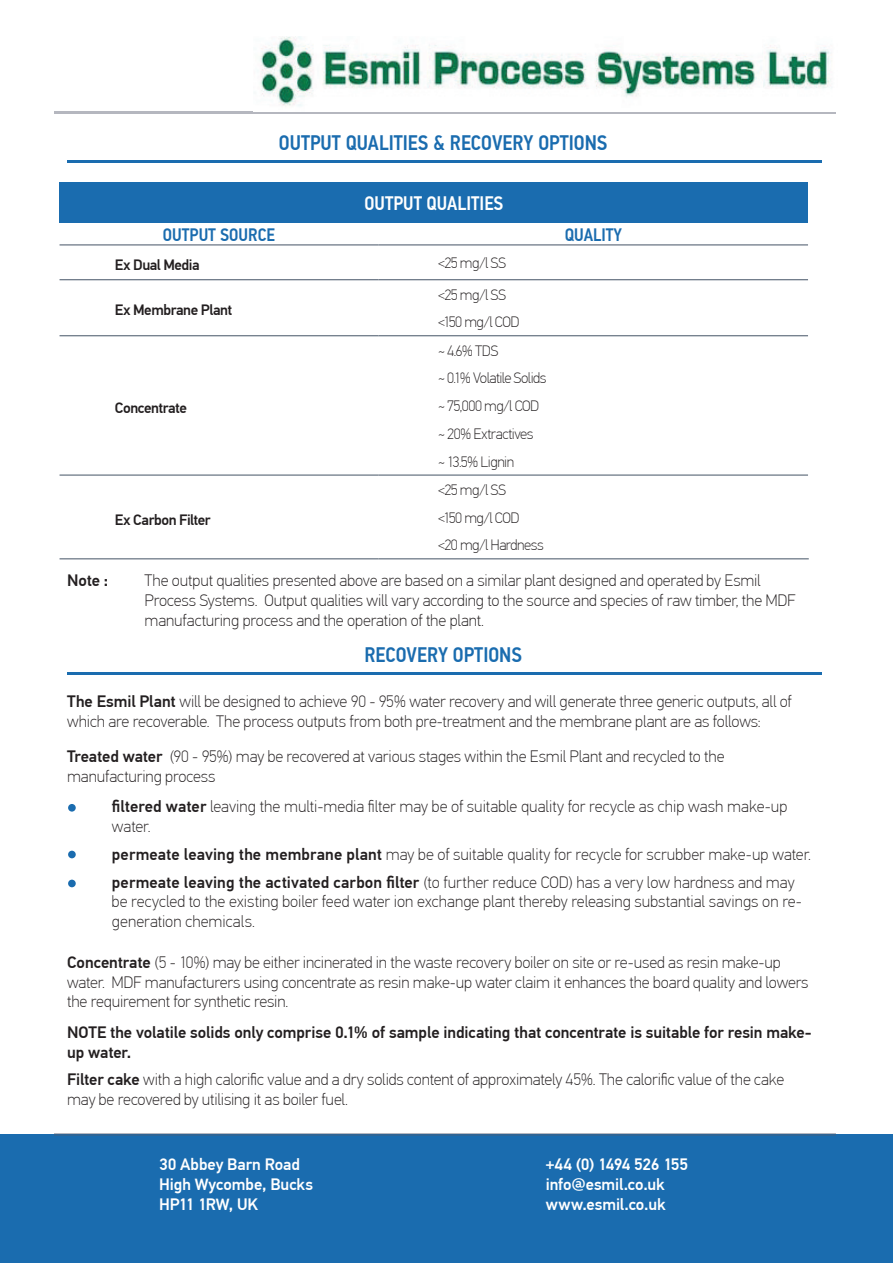
<style>
.page{position:relative;width:893px;height:1263px;background:#fff}
.page>*{position:absolute;margin:0;border:0;box-sizing:border-box;transform-origin:0 0}
.t1{font:500 21px "PF Din Text Cond Pro";color:#1a6caf}
.t2{font:500 19.5px "PF Din Text Cond Pro";color:#fff}
.t3{font:500 18px "PF Din Text Cond Pro";color:#1a6caf}
.t4{font:100 16.5px/19.8px "PF Din Text Pro";letter-spacing:-.005em;color:#231f20}
.t5{font:500 16.5px/19.8px "PF Din Text Pro";letter-spacing:-.005em;color:#231f20}
.t6{font:500 16.5px/19.8px "PF Din Text Pro";letter-spacing:-.005em;color:#fff}
.t7{font:100 15px/27.8px "PF Din Text Pro";letter-spacing:-.035em;color:#231f20}
.t8{font:500 15px "PF Din Text Pro";letter-spacing:-.03em;color:#231f20}
.s1{font-weight:500}
</style>
<div class="page">
<div style="left:1px;top:1134px;width:892px;height:129px;background:#1a6caf"></div>
<div style="left:60px;top:183px;width:748px;height:40px;background:#1a6caf"></div>
<hr style="left:60px;top:245px;width:318px;height:1px;background:#445365">
<hr style="left:378px;top:245px;width:430px;height:1px;background:#445365">
<hr style="left:60px;top:279px;width:318px;height:1px;background:#445365">
<hr style="left:378px;top:279px;width:430px;height:1px;background:#445365">
<hr style="left:60px;top:335px;width:318px;height:1px;background:#445365">
<hr style="left:378px;top:335px;width:430px;height:1px;background:#445365">
<hr style="left:60px;top:475px;width:318px;height:1px;background:#445365">
<hr style="left:378px;top:475px;width:430px;height:1px;background:#445365">
<hr style="left:60px;top:558px;width:318px;height:1px;background:#445365">
<hr style="left:378px;top:558px;width:431px;height:1px;background:#445365">
<hr style="left:54px;top:112px;width:781px;height:2px;background:#b5b7bf">
<hr style="left:54px;top:1133px;width:781px;height:1px;background:#b5b7bf">
<hr style="left:54px;top:1134px;width:781px;height:2px;background:#2e6596">
<img style="left:260px;top:36px;width:572px;height:70px">
<hr style="left:67px;top:160px;width:754px;height:3px;background:#1a6caf">
<hr style="left:67px;top:672px;width:754px;height:3px;background:#1a6caf">
<div style="left:68px;top:804px;width:8px;height:8px;background:#1a6caf;border-radius:50%"></div>
<div style="left:68px;top:851px;width:8px;height:7px;background:#1a6caf;border-radius:50%"></div>
<div style="left:68px;top:880px;width:8px;height:7px;background:#1a6caf;border-radius:50%"></div>
<p class="t1" style="left:279px;top:130px;width:330px">OUTPUT QUALITIES &amp; RECOVERY OPTIONS</p>
<p class="t2" style="left:365px;top:192px;width:140px">OUTPUT QUALITIES</p>
<p class="t3" style="left:163px;top:224px;width:114px">OUTPUT SOURCE</p>
<p class="t3" style="left:565px;top:224px;width:59px">QUALITY</p>
<p class="t8" style="left:115px;top:256px;width:86px">Ex Dual Media</p>
<p class="t7" style="left:438px;top:249px;width:70px">&lt;25 mg/l SS</p>
<p class="t8" style="left:115px;top:301px;width:119px">Ex Membrane Plant</p>
<p class="t7" style="left:438px;top:281px;width:83px">&lt;25 mg/l SS &lt;150 mg/l COD</p>
<p class="t8" style="left:115px;top:399px;width:74px">Concentrate</p>
<p class="t8" style="left:115px;top:510px;width:97px">Ex Carbon Filter</p>
<p class="t7" style="left:438px;top:337px;width:110px">~ 4.6% TDS<br>~ 0.1% Volatile Solids ~ 75,000 mg/l COD ~ 20% Extractives<br>~ 13.5% Lignin</p>
<p class="t7" style="left:438px;top:476px;width:107px">&lt;25 mg/l SS<br>&lt;150 mg/l COD<br>&lt;20 mg/l Hardness</p>
<p class="t5" style="left:67px;top:571px;width:43px">Note :</p>
<p class="t4" style="left:145px;top:571px;width:652px">The output qualities presented above are based on a similar plant designed and operated by Esmil<br>Process Systems. Output qualities will vary according to the source and species of raw timber, the MDF manufacturing process and the operation of the plant.</p>
<p class="t1" style="left:364px;top:642px;width:159px">RECOVERY OPTIONS</p>
<p class="t4" style="left:67px;top:692px;width:726px"><span class="s1">The Esmil Plant</span> will be designed to achieve 90 - 95% water recovery and will generate three generic outputs, all of which are recoverable. The process outputs from both pre-treatment and the membrane plant are as follows:</p>
<p class="t4" style="left:67px;top:747px;width:659px"><span class="s1">Treated water</span> (90 - 95%) may be recovered at various stages within the Esmil Plant and recycled to the manufacturing process</p>
<p class="t4" style="left:112px;top:797px;width:677px"><span class="s1">filtered water</span> leaving the multi-media filter may be of suitable quality for recycle as chip wash make-up water.</p>
<p class="t4" style="left:112px;top:840px;width:700px;line-height:28px"><span class="s1">permeate leaving the membrane plant</span> may be of suitable quality for recycle for scrubber make-up water. <span class="s1">permeate leaving the activated carbon filter</span> (to further reduce COD) has a very low hardness and may</p>
<p class="t4" style="left:112px;top:892px;width:691px">be recycled to the existing boiler feed water ion exchange plant thereby releasing substantial savings on re&shy;generation chemicals.</p>
<p class="t4" style="left:67px;top:952px;width:743px"><span class="s1">Concentrate</span> (5 - 10%) may be either incinerated in the waste recovery boiler on site or re-used as resin make-up water. MDF manufacturers using concentrate as resin make-up water claim it enhances the board quality and lowers the requirement for synthetic resin.</p>
<p class="t5" style="left:67px;top:1022px;width:746px">NOTE the volatile solids only comprise 0.1% of sample indicating that concentrate is suitable for resin make&shy;up water.</p>
<p class="t4" style="left:67px;top:1070px;width:719px"><span class="s1">Filter cake</span> with a high calorific value and a dry solids content of approximately 45%. The calorific value of the cake may be recovered by utilising it as boiler fuel.</p>
<p class="t6" style="left:159px;top:1155px;width:155px">30 Abbey Barn Road<br>High Wycombe, Bucks<br>HP11 1RW, UK</p>
<p class="t6" style="left:546px;top:1155px;width:144px">+44 (0) 1494 526 155 info@esmil.co.uk www.esmil.co.uk</p>
</div>
